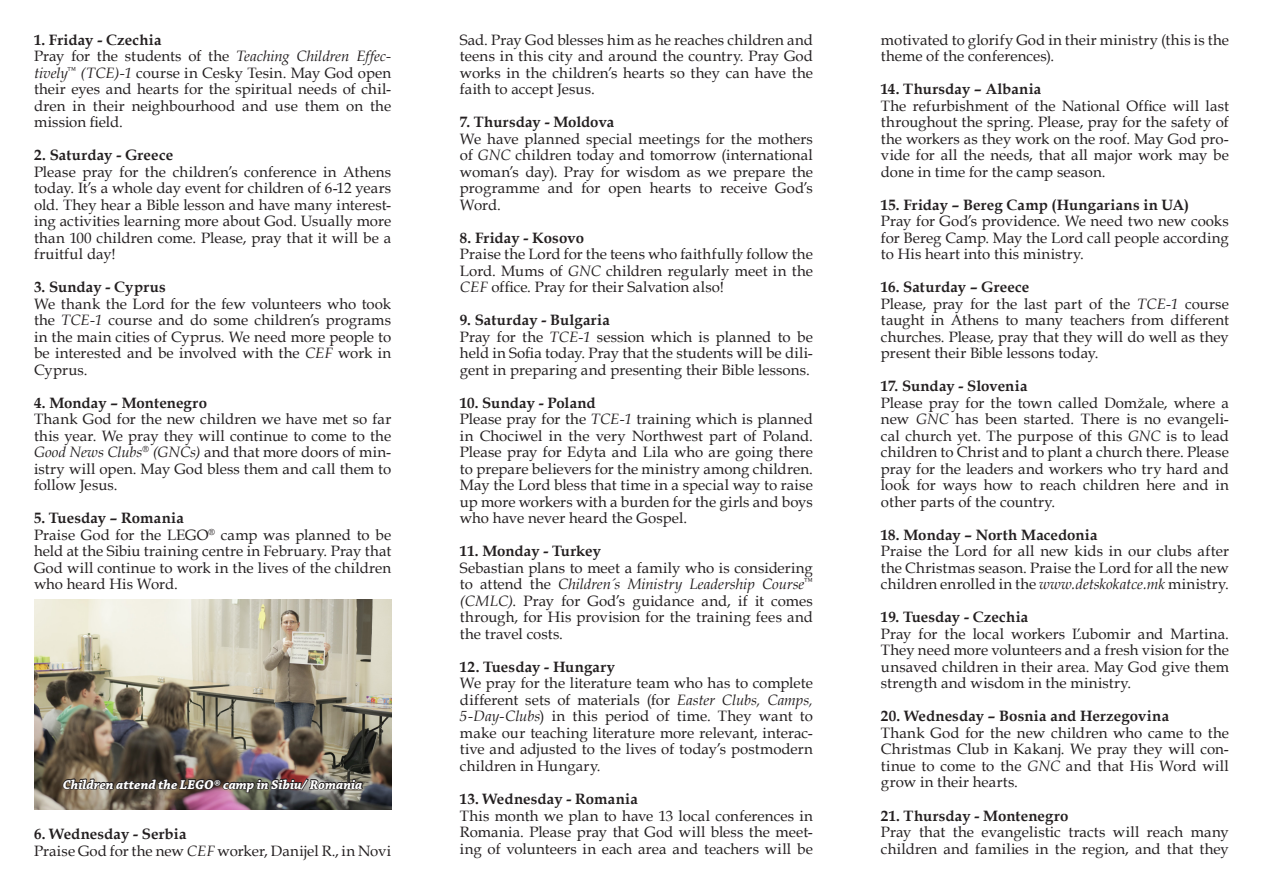
<style>
.page{position:relative;width:1263px;height:893px;background:#fff}
.page>*{position:absolute;margin:0;border:0;box-sizing:border-box;transform-origin:0 0}
.t1{font:15px/16.5px "Book Antiqua";letter-spacing:.005em;color:#231f20;text-align:justify}
.t2{font:700 15px "Book Antiqua";letter-spacing:.005em;color:#231f20}
.t3{font:italic 700 13.5px "Chaparral Pro";color:#fff}
.s1{font-style:italic}
</style>
<div class="page">
<img style="left:34px;top:600px;width:357px;height:209px">
<img style="left:62px;top:764px;width:302px;height:41px">
<p class="t2" style="left:34px;top:30px;width:129px">1. Friday - Czechia</p>
<p class="t1" style="left:34px;top:48px;width:359px">Pray for the students of the <span class="s1">Teaching Children Effec&shy;tively</span><sup>™</sup> <span class="s1">(TCE)-1</span> course in Cesky Tesin. May God open their eyes and hearts for the spiritual needs of chil&shy;dren in their neighbourhood and use them on the mission field.</p>
<p class="t2" style="left:34px;top:145px;width:141px">2. Saturday - Greece</p>
<p class="t1" style="left:34px;top:163px;width:359px">Please pray for the children’s conference in Athens today. It’s a whole day event for children of 6-12 years old. They hear a Bible lesson and have many interest&shy;ing activities learning more about God. Usually more than 100 children come. Please, pray that it will be a fruitful day!</p>
<p class="t2" style="left:34px;top:277px;width:133px">3. Sunday - Cyprus</p>
<p class="t1" style="left:34px;top:295px;width:359px">We thank the Lord for the few volunteers who took the <span class="s1">TCE-1</span> course and do some children’s programs in the main cities of Cyprus. We need more people to be interested and be involved with the <span class="s1">CEF</span> work in Cyprus.</p>
<p class="t2" style="left:34px;top:393px;width:174px">4. Monday – Montenegro</p>
<p class="t1" style="left:34px;top:411px;width:359px">Thank God for the new children we have met so far this year. We pray they will continue to come to the <span class="s1">Good News Clubs</span><sup>®</sup> <span class="s1">(GNCs)</span> and that more doors of min&shy;istry will open. May God bless them and call them to follow Jesus.</p>
<p class="t2" style="left:34px;top:508px;width:151px">5. Tuesday – Romania</p>
<p class="t1" style="left:34px;top:526px;width:359px">Praise God for the LEGO<sup>®</sup> camp was planned to be held at the Sibiu training centre in February. Pray that God will continue to work in the lives of the children who heard His Word.</p>
<p class="t3" style="left:63px;top:776px;width:301px">Children attend the LEGO® camp in Sibiu/ Romania</p>
<p class="t2" style="left:34px;top:824px;width:154px">6. Wednesday - Serbia</p>
<p class="t1" style="left:34px;top:842px;width:359px">Praise God for the new <span class="s1">CEF</span> worker, Danijel R., in Novi</p>
<p class="t1" style="left:460px;top:31px;width:354px">Sad. Pray God blesses him as he reaches children and teens in this city and around the country. Pray God works in the children’s hearts so they can have the faith to accept Jesus.</p>
<p class="t2" style="left:460px;top:112px;width:156px">7. Thursday - Moldova</p>
<p class="t1" style="left:460px;top:130px;width:354px">We have planned special meetings for the mothers of <span class="s1">GNC</span> children today and tomorrow (international woman’s day). Pray for wisdom as we prepare the programme and for open hearts to receive God’s Word.</p>
<p class="t2" style="left:460px;top:228px;width:126px">8. Friday - Kosovo</p>
<p class="t1" style="left:460px;top:246px;width:354px">Praise the Lord for the teens who faithfully follow the Lord. Mums of <span class="s1">GNC</span> children regularly meet in the <span class="s1">CEF</span> office. Pray for their Salvation also!</p>
<p class="t2" style="left:460px;top:310px;width:151px">9. Saturday - Bulgaria</p>
<p class="t1" style="left:460px;top:328px;width:354px">Pray for the <span class="s1">TCE-1</span> session which is planned to be held in Sofia today. Pray that the students will be dili&shy;gent in preparing and presenting their Bible lessons.</p>
<p class="t2" style="left:460px;top:393px;width:137px">10. Sunday - Poland</p>
<p class="t1" style="left:460px;top:411px;width:354px">Please pray for the <span class="s1">TCE-1</span> training which is planned in Chociwel in the very Northwest part of Poland.<br>Please pray for Edyta and Lila who are going there to prepare believers for the ministry among children.<br>May the Lord bless that time in a special way to raise up more workers with a burden for the girls and boys who have never heard the Gospel.</p>
<p class="t2" style="left:460px;top:541px;width:143px">11. Monday - Turkey</p>
<p class="t1" style="left:460px;top:559px;width:354px">Sebastian plans to meet a family who is considering to attend the <span class="s1">Children´s Ministry Leadership Course</span><sup>™ </sup><span class="s1">(CMLC)</span>. Pray for God’s guidance and, if it comes through, for His provision for the training fees and the travel costs.</p>
<p class="t2" style="left:460px;top:657px;width:157px">12. Tuesday - Hungary</p>
<p class="t1" style="left:460px;top:675px;width:354px">We pray for the literature team who has to complete different sets of materials (for <span class="s1">Easter Clubs, Camps, 5-Day-Clubs</span>) in this period of time. They want to make our teaching literature more relevant, interac&shy;tive and adjusted to the lives of today’s postmodern children in Hungary.</p>
<p class="t2" style="left:460px;top:789px;width:179px">13. Wednesday - Romania</p>
<p class="t1" style="left:460px;top:807px;width:354px">This month we plan to have 13 local conferences in Romania. Please pray that God will bless the meet&shy;ing of volunteers in each area and teachers will be</p>
<p class="t1" style="left:881px;top:31px;width:349px">motivated to glorify God in their ministry (this is the theme of the conferences).</p>
<p class="t2" style="left:881px;top:79px;width:162px">14. Thursday – Albania</p>
<p class="t1" style="left:881px;top:97px;width:349px">The refurbishment of the National Office will last throughout the spring. Please, pray for the safety of the workers as they work on the roof. May God pro&shy;vide for all the needs, that all major work may be done in time for the camp season.</p>
<p class="t2" style="left:881px;top:195px;width:310px">15. Friday – Bereg Camp (Hungarians in UA)</p>
<p class="t1" style="left:881px;top:213px;width:349px">Pray for God’s providence. We need two new cooks for Bereg Camp. May the Lord call people according to His heart into this ministry.</p>
<p class="t2" style="left:881px;top:277px;width:150px">16. Saturday – Greece</p>
<p class="t1" style="left:881px;top:295px;width:349px">Please, pray for the last part of the <span class="s1">TCE-1</span> course taught in Athens to many teachers from different churches. Please, pray that they will do well as they present their Bible lessons today.</p>
<p class="t2" style="left:881px;top:376px;width:148px">17. Sunday - Slovenia</p>
<p class="t1" style="left:881px;top:394px;width:349px">Please pray for the town called Domžale, where a new <span class="s1">GNC</span> has been started. There is no evangeli&shy;cal church yet. The purpose of this <span class="s1">GNC</span> is to lead children to Christ and to plant a church there. Please pray for the leaders and workers who try hard and look for ways how to reach children here and in other parts of the country.</p>
<p class="t2" style="left:881px;top:525px;width:218px">18. Monday – North Macedonia</p>
<p class="t1" style="left:881px;top:543px;width:349px">Praise the Lord for all new kids in our clubs after the Christmas season. Praise the Lord for all the new children enrolled in the <span class="s1">www.detskokatce.mk</span> ministry.</p>
<p class="t2" style="left:881px;top:607px;width:149px">19. Tuesday - Czechia</p>
<p class="t1" style="left:881px;top:625px;width:349px">Pray for the local workers Ľubomir and Martina.<br>They need more volunteers and a fresh vision for the unsaved children in their area. May God give them strength and wisdom in the ministry.</p>
<p class="t2" style="left:881px;top:706px;width:290px">20. Wednesday – Bosnia and Herzegovina</p>
<p class="t1" style="left:881px;top:724px;width:349px">Thank God for the new children who came to the Christmas Club in Kakanj. We pray they will con&shy;tinue to come to the <span class="s1">GNC</span> and that His Word will grow in their hearts.</p>
<p class="t2" style="left:881px;top:805px;width:189px">21. Thursday - Montenegro</p>
<p class="t1" style="left:881px;top:823px;width:349px">Pray that the evangelistic tracts will reach many children and families in the region, and that they</p>
</div>
